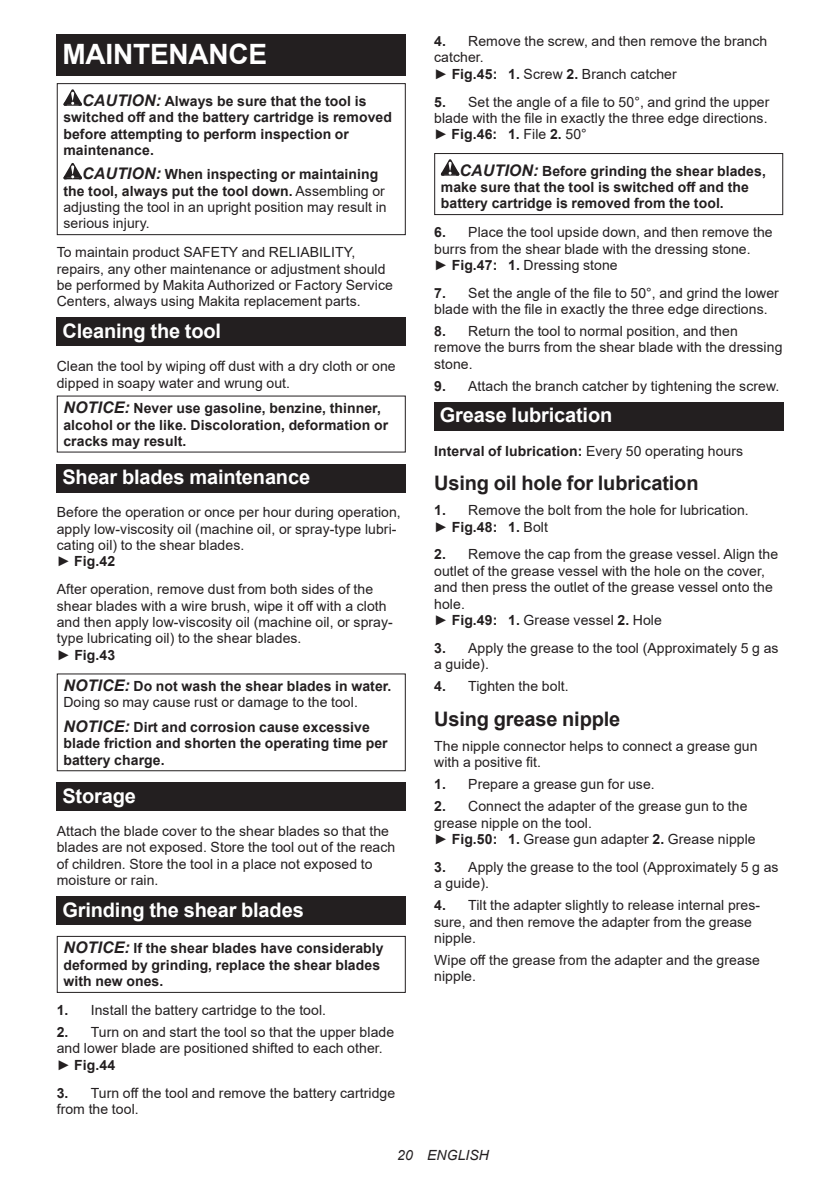
<style>
.page{position:relative;width:840px;height:1191px;background:#fff}
.page>*{position:absolute;margin:0;border:0;box-sizing:border-box;transform-origin:0 0}
.t1{font:700 28px "Arial";letter-spacing:-.01em;color:#fff}
.t2{font:700 20px "Arial";letter-spacing:-.01em;color:#fff}
.t3{font:700 20px "Arial";letter-spacing:-.01em;color:#231f20}
.t4{font:14px/16.4px "Arial";letter-spacing:.005em;color:#231f20}
.t5{font:700 14px/16.4px "Arial";letter-spacing:.005em;color:#231f20}
.t6{font:italic 14px "Arial";letter-spacing:.005em;color:#231f20}
.s1{font-style:italic;font-size:16px}
.s2{font-weight:700;font-style:italic;font-size:16px}
.s3{font-weight:700}
.s4{font-weight:400}
</style>
<div class="page">
<div style="left:57px;top:34px;width:348px;height:41px;background:#231f20"></div>
<svg style="left:63px;top:89px;width:19px;height:17px"></svg>
<svg style="left:63px;top:163px;width:19px;height:16px"></svg>
<div style="left:57px;top:83px;width:348px;height:152px;border:1px solid #231f20"></div>
<div style="left:57px;top:318px;width:348px;height:28px;background:#231f20"></div>
<div style="left:57px;top:464px;width:348px;height:28px;background:#231f20"></div>
<div style="left:57px;top:673px;width:348px;height:98px;border:1px solid #231f20"></div>
<div style="left:57px;top:782px;width:348px;height:29px;background:#231f20"></div>
<div style="left:57px;top:896px;width:348px;height:29px;background:#231f20"></div>
<div style="left:57px;top:936px;width:348px;height:57px;border:1px solid #231f20"></div>
<svg style="left:440px;top:159px;width:19px;height:17px"></svg>
<div style="left:434px;top:153px;width:348px;height:62px;border:1px solid #231f20"></div>
<div style="left:434px;top:402px;width:348px;height:29px;background:#231f20"></div>
<h1 class="t1" style="left:62px;top:34px;width:206px">MAINTENANCE</h1>
<p class="t5" style="left:63px;top:93px;width:330px;text-indent:19px"><span class="s1">CAUTION:</span> Always be sure that the tool is switched off and the battery cartridge is removed before attempting to perform inspection or maintenance.</p>
<p class="t4" style="left:63px;top:166px;width:324px;text-indent:19px"><span class="s2">CAUTION:</span> <span class="s3">When inspecting or maintaining the tool, always put the tool down.</span> Assembling or adjusting the tool in an upright position may result in serious injury.</p>
<p class="t4" style="left:57px;top:244px;width:337px">To maintain product SAFETY and RELIABILITY, repairs, any other maintenance or adjustment should be performed by Makita Authorized or Factory Service Centers, always using Makita replacement parts.</p>
<h2 class="t2" style="left:62px;top:316px;width:160px">Cleaning the tool</h2>
<p class="t4" style="left:57px;top:358px;width:340px">Clean the tool by wiping off dust with a dry cloth or one dipped in soapy water and wrung out.</p>
<p class="t5" style="left:63px;top:400px;width:326px"><span class="s1">NOTICE:</span> Never use gasoline, benzine, thinner, alcohol or the like. Discoloration, deformation or cracks may result.</p>
<h2 class="t2" style="left:62px;top:463px;width:249px">Shear blades maintenance</h2>
<p class="t4" style="left:57px;top:504px;width:345px">Before the operation or once per hour during operation, apply low-viscosity oil (machine oil, or spray-type lubri&shy;cating oil) to the shear blades.<br>► <span class="s3">Fig.42</span></p>
<p class="t4" style="left:57px;top:581px;width:337px">After operation, remove dust from both sides of the shear blades with a wire brush, wipe it off with a cloth and then apply low-viscosity oil (machine oil, or spray&shy;type lubricating oil) to the shear blades.<br>► <span class="s3">Fig.43</span></p>
<p class="t4" style="left:63px;top:678px;width:329px"><span class="s2">NOTICE:</span> <span class="s3">Do not wash the shear blades in water.<br></span>Doing so may cause rust or damage to the tool.</p>
<p class="t5" style="left:63px;top:719px;width:325px"><span class="s1">NOTICE:</span> Dirt and corrosion cause excessive blade friction and shorten the operating time per battery charge.</p>
<h2 class="t2" style="left:62px;top:781px;width:75px">Storage</h2>
<p class="t4" style="left:57px;top:822px;width:340px">Attach the blade cover to the shear blades so that the blades are not exposed. Store the tool out of the reach of children. Store the tool in a place not exposed to moisture or rain.</p>
<h2 class="t2" style="left:62px;top:895px;width:243px">Grinding the shear blades</h2>
<p class="t5" style="left:63px;top:940px;width:321px"><span class="s1">NOTICE:</span> If the shear blades have considerably deformed by grinding, replace the shear blades with new ones.</p>
<p class="t4" style="left:57px;top:1001px;width:271px"><span class="s3">1.</span> Install the battery cartridge to the tool.</p>
<p class="t4" style="left:57px;top:1023px;width:339px"><span class="s3">2.</span> Turn on and start the tool so that the upper blade and lower blade are positioned shifted to each other. ► <span class="s3">Fig.44</span></p>
<p class="t4" style="left:57px;top:1084px;width:340px"><span class="s3">3.</span> Turn off the tool and remove the battery cartridge from the tool.</p>
<p class="t4" style="left:434px;top:33px;width:334px"><span class="s3">4.</span> Remove the screw, and then remove the branch catcher.<br>► <span class="s3">Fig.45: 1.</span> Screw <span class="s3">2.</span> Branch catcher</p>
<p class="t4" style="left:434px;top:93px;width:336px"><span class="s3">5.</span> Set the angle of a file to 50°, and grind the upper blade with the file in exactly the three edge directions. ► <span class="s3">Fig.46: 1.</span> File <span class="s3">2.</span> 50°</p>
<p class="t5" style="left:440px;top:163px;width:326px;text-indent:19px"><span class="s1">CAUTION:</span> Before grinding the shear blades, make sure that the tool is switched off and the battery cartridge is removed from the tool.</p>
<p class="t4" style="left:434px;top:224px;width:340px"><span class="s3">6.</span> Place the tool upside down, and then remove the burrs from the shear blade with the dressing stone.<br>► <span class="s3">Fig.47: 1.</span> Dressing stone</p>
<p class="t4" style="left:434px;top:284px;width:346px"><span class="s3">7.</span> Set the angle of the file to 50°, and grind the lower blade with the file in exactly the three edge directions.</p>
<p class="t4" style="left:434px;top:323px;width:349px"><span class="s3">8.</span> Return the tool to normal position, and then remove the burrs from the shear blade with the dressing stone.</p>
<p class="t4" style="left:434px;top:378px;width:346px"><span class="s3">9.</span> Attach the branch catcher by tightening the screw.</p>
<h2 class="t2" style="left:439px;top:401px;width:174px">Grease lubrication</h2>
<p class="t5" style="left:434px;top:443px;width:310px">Interval of lubrication: <span class="s4">Every 50 operating hours</span></p>
<h2 class="t3" style="left:434px;top:469px;width:266px">Using oil hole for lubrication</h2>
<p class="t4" style="left:434px;top:502px;width:316px"><span class="s3">1.</span> Remove the bolt from the hole for lubrication. ► <span class="s3">Fig.48: 1.</span> Bolt</p>
<p class="t4" style="left:434px;top:546px;width:345px"><span class="s3">2.</span> Remove the cap from the grease vessel. Align the outlet of the grease vessel with the hole on the cover, and then press the outlet of the grease vessel onto the hole.<br>► <span class="s3">Fig.49: 1.</span> Grease vessel <span class="s3">2.</span> Hole</p>
<p class="t4" style="left:434px;top:639px;width:346px"><span class="s3">3.</span> Apply the grease to the tool (Approximately 5 g as a guide).</p>
<p class="t4" style="left:434px;top:678px;width:136px"><span class="s3">4.</span> Tighten the bolt.</p>
<h2 class="t3" style="left:434px;top:705px;width:187px">Using grease nipple</h2>
<p class="t4" style="left:434px;top:737px;width:325px">The nipple connector helps to connect a grease gun with a positive fit.</p>
<p class="t4" style="left:434px;top:776px;width:222px"><span class="s3">1.</span> Prepare a grease gun for use.</p>
<p class="t4" style="left:434px;top:798px;width:323px"><span class="s3">2.</span> Connect the adapter of the grease gun to the grease nipple on the tool.<br>► <span class="s3">Fig.50: 1.</span> Grease gun adapter <span class="s3">2.</span> Grease nipple</p>
<p class="t4" style="left:434px;top:858px;width:346px"><span class="s3">3.</span> Apply the grease to the tool (Approximately 5 g as a guide).</p>
<p class="t4" style="left:434px;top:897px;width:327px"><span class="s3">4.</span> Tilt the adapter slightly to release internal pres&shy;sure, and then remove the adapter from the grease nipple.</p>
<p class="t4" style="left:434px;top:952px;width:327px">Wipe off the grease from the adapter and the grease nipple.</p>
<p class="t6" style="left:397px;top:1146px;width:93px">20 ENGLISH</p>
</div>
